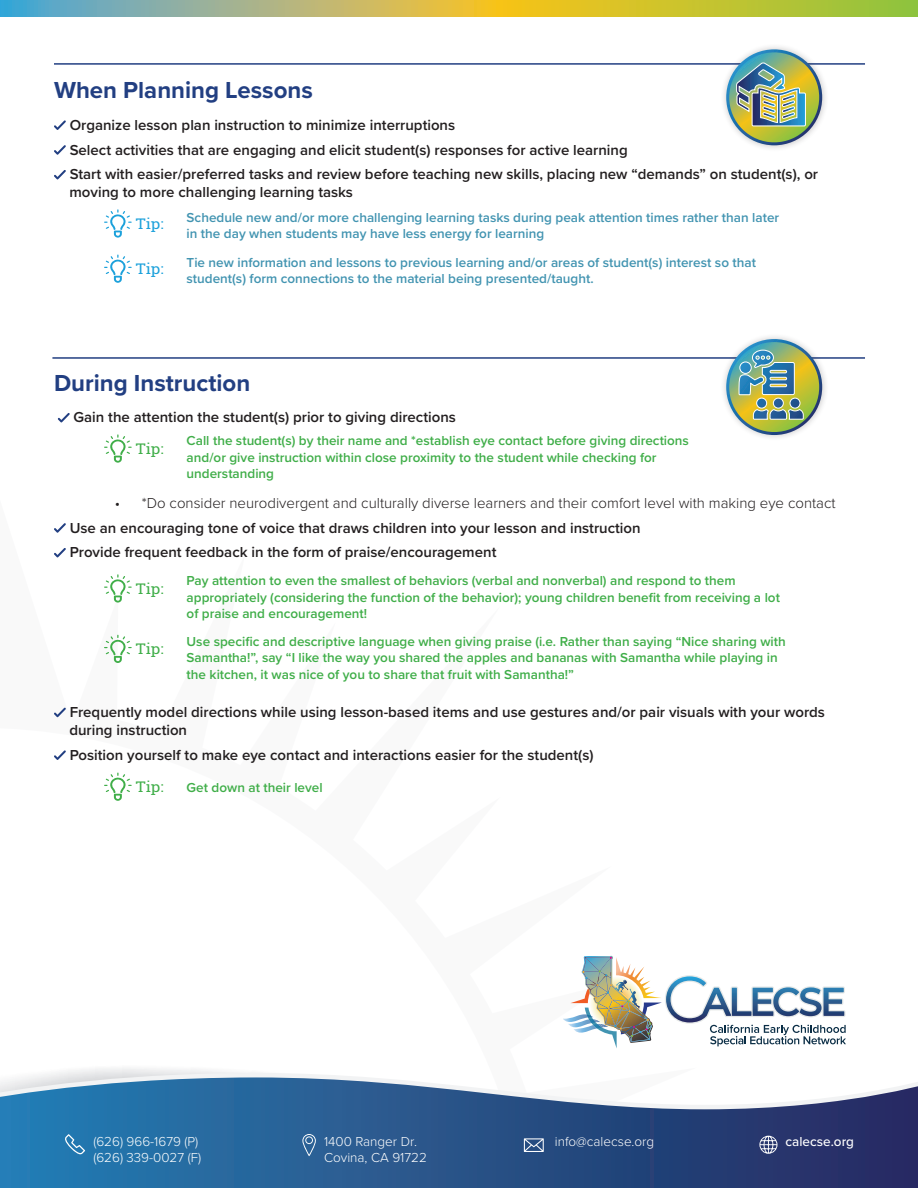
<style>
.page{position:relative;width:918px;height:1188px;background:#fff}
.page>*{position:absolute;margin:0;border:0;box-sizing:border-box;transform-origin:0 0}
.paragraph_heading{font:700 24px "Proxima Nova";color:#223f82}
.paragraph_heading-2{font:600 15px/18px "Proxima Nova";color:#231f20}
.paragraph_heading-3{font:300 15px "Proxima Nova";color:#231f20}
.t1{font:14.55px "Roboto Slab";color:#40ae49;scale:1.08 1}
.t2{font:14.55px "Roboto Slab";color:#1ca1db;scale:1.08 1}
.paragraph_heading-4{font:600 13.5px/16.5px "Proxima Nova";color:#40ae49}
.paragraph_heading-5{font:600 13.5px/16.5px "Proxima Nova";color:#4294b1}
.t3{font:300 13.5px/16.2px "Proxima Nova";color:#fff}
.t4{font:500 13.5px "Proxima Nova";color:#fff}
</style>
<div class="page">
<svg style="left:0;top:0;width:918px;height:16px;background:#b2ba5e"></svg>
<svg style="left:5px;top:1073px;width:655px;height:4px"></svg>
<svg style="left:0;top:1077px;width:918px;height:111px;background:#446c9b"></svg>
<img style="left:563px;top:1018px;width:7px;height:4px">
<img style="left:570px;top:956px;width:276px;height:92px">
<svg style="left:302px;top:1134px;width:14px;height:22px"></svg>
<svg style="left:64px;top:1134px;width:21px;height:20px"></svg>
<svg style="left:524px;top:1138px;width:20px;height:14px"></svg>
<svg style="left:759px;top:1136px;width:19px;height:18px"></svg>
<svg style="left:54px;top:120px;width:12px;height:10px"></svg>
<svg style="left:54px;top:145px;width:12px;height:10px"></svg>
<svg style="left:54px;top:170px;width:12px;height:9px"></svg>
<svg style="left:58px;top:413px;width:12px;height:9px"></svg>
<svg style="left:54px;top:523px;width:12px;height:10px"></svg>
<svg style="left:54px;top:548px;width:12px;height:9px"></svg>
<svg style="left:54px;top:708px;width:12px;height:9px"></svg>
<svg style="left:54px;top:750px;width:12px;height:10px"></svg>
<svg style="left:104px;top:209px;width:28px;height:29px"></svg>
<svg style="left:104px;top:255px;width:28px;height:28px"></svg>
<svg style="left:104px;top:434px;width:28px;height:29px"></svg>
<svg style="left:104px;top:574px;width:28px;height:29px"></svg>
<svg style="left:104px;top:635px;width:28px;height:28px"></svg>
<svg style="left:104px;top:773px;width:28px;height:28px"></svg>
<hr style="left:54px;top:63px;width:811px;height:2px;background:#223f82">
<div style="left:720px;top:43px;width:109px;height:109px;background:#231f20;opacity:.25"></div>
<img style="left:726px;top:49px;width:96px;height:96px">
<hr style="left:52px;top:357px;width:813px;height:2px;background:#223f82">
<div style="left:720px;top:332px;width:109px;height:109px;background:#231f20;opacity:.25"></div>
<img style="left:726px;top:339px;width:96px;height:96px">
<div style="left:773px;top:398px;width:11px;height:11px;border:1px solid #fff;border-radius:50%"></div>
<h2 class="paragraph_heading" style="left:54px;top:73px;width:260px">When Planning Lessons</h2>
<h2 class="paragraph_heading-2" style="left:70px;top:116px;width:387px">Organize lesson plan instruction to minimize interruptions</h2>
<h2 class="paragraph_heading-2" style="left:70px;top:140px;width:560px">Select activities that are engaging and elicit student(s) responses for active learning</h2>
<h2 class="paragraph_heading-2" style="left:69px;top:165px;width:750px">Start with easier/preferred tasks and review before teaching new skills, placing new “demands” on student(s), or moving to more challenging learning tasks</h2>
<p class="t2" style="left:136px;top:214px;width:27px">Tip:</p>
<p class="t2" style="left:136px;top:259px;width:27px">Tip:</p>
<h2 class="paragraph_heading-5" style="left:187px;top:209px;width:594px">Schedule new and/or more challenging learning tasks during peak attention times rather than later in the day when students may have less energy for learning</h2>
<h2 class="paragraph_heading-5" style="left:187px;top:254px;width:571px">Tie new information and lessons to previous learning and/or areas of student(s) interest so that student(s) form connections to the material being presented/taught.</h2>
<h2 class="paragraph_heading" style="left:54px;top:365px;width:198px">During Instruction</h2>
<h2 class="paragraph_heading-2" style="left:74px;top:408px;width:384px">Gain the attention the student(s) prior to giving directions</h2>
<p class="t1" style="left:136px;top:439px;width:27px">Tip:</p>
<h2 class="paragraph_heading-4" style="left:187px;top:432px;width:504px">Call the student(s) by their name and *establish eye contact before giving directions and/or give instruction within close proximity to the student while checking for understanding</h2>
<h2 class="paragraph_heading-3" style="left:115px;top:492px;width:722px">• *Do consider neurodivergent and culturally diverse learners and their comfort level with making eye contact</h2>
<h2 class="paragraph_heading-2" style="left:70px;top:518px;width:573px">Use an encouraging tone of voice that draws children into your lesson and instruction</h2>
<h2 class="paragraph_heading-2" style="left:70px;top:543px;width:428px">Provide frequent feedback in the form of praise/encouragement</h2>
<p class="t1" style="left:136px;top:579px;width:27px">Tip:</p>
<p class="t1" style="left:136px;top:639px;width:27px">Tip:</p>
<h2 class="paragraph_heading-4" style="left:187px;top:572px;width:595px">Pay attention to even the smallest of behaviors (verbal and nonverbal) and respond to them appropriately (considering the function of the behavior); young children benefit from receiving a lot of praise and encouragement!</h2>
<h2 class="paragraph_heading-4" style="left:187px;top:633px;width:601px">Use specific and descriptive language when giving praise (i.e. Rather than saying “Nice sharing with<br>Samantha!”, say “I like the way you shared the apples and bananas with Samantha while playing in the kitchen, it was nice of you to share that fruit with Samantha!”</h2>
<h2 class="paragraph_heading-2" style="left:69px;top:703px;width:757px">Frequently model directions while using lesson-based items and use gestures and/or pair visuals with your words during instruction</h2>
<h2 class="paragraph_heading-2" style="left:70px;top:746px;width:525px">Position yourself to make eye contact and interactions easier for the student(s)</h2>
<p class="t1" style="left:136px;top:777px;width:27px">Tip:</p>
<h2 class="paragraph_heading-4" style="left:187px;top:779px;width:138px">Get down at their level</h2>
<p class="t3" style="left:93px;top:1133px;width:109px">(626) 966-1679 (P) (626) 339-0027 (F)</p>
<p class="t3" style="left:324px;top:1133px;width:104px">1400 Ranger Dr.<br>Covina, CA 91722</p>
<p class="t3" style="left:555px;top:1133px;width:101px">info@calecse.org</p>
<p class="t4" style="left:786px;top:1131px;width:70px">calecse.org</p>
</div>
